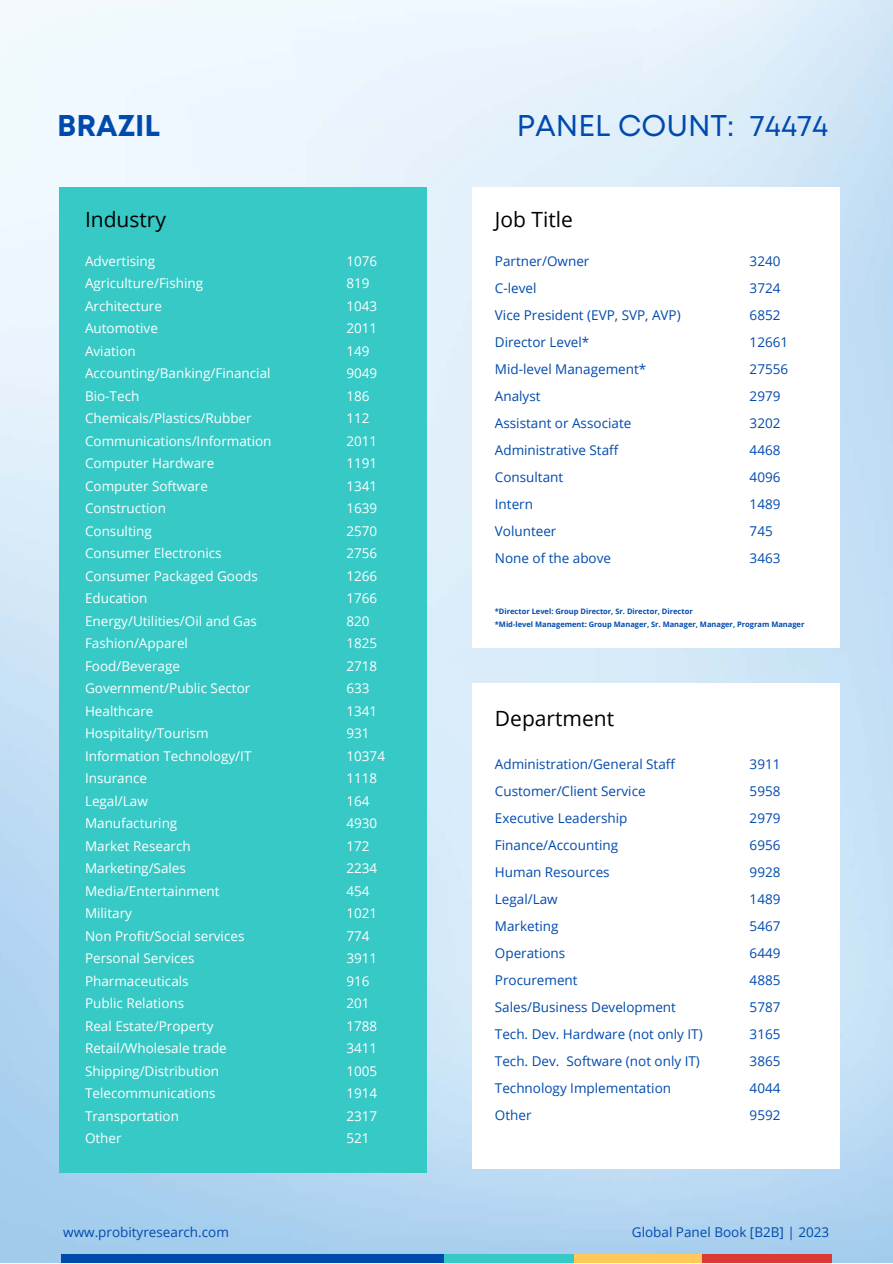
<style>
.page{position:relative;width:893px;height:1264px;background:#fff}
.page>*{position:absolute;margin:0;border:0;box-sizing:border-box;transform-origin:0 0}
.t1{font:30px "Mont";color:#004aad}
.t2{font:700 30px "Mont";color:#004aad}
.t3{font:21px "Open Sans";color:#000}
.t4{font:13.5px "Open Sans";color:#fff}
.t5{font:13.5px "Open Sans";color:#004aad}
.t6{font:700 7.5px "Open Sans";color:#004aad}
</style>
<div class="page">
<img style="left:0;top:0;width:892px;height:1262px">
<div style="left:61px;top:1254px;width:383px;height:8px;background:#004aad"></div>
<div style="left:444px;top:1254px;width:130px;height:8px;background:#36c9c6"></div>
<div style="left:574px;top:1254px;width:128px;height:8px;background:#ffc858"></div>
<div style="left:702px;top:1254px;width:129px;height:8px;background:#db3a34"></div>
<div style="left:59px;top:187px;width:367px;height:985px;background:#36c9c6"></div>
<div style="left:472px;top:187px;width:367px;height:460px;background:#fff"></div>
<div style="left:472px;top:683px;width:367px;height:485px;background:#fff"></div>
<p class="t2" style="left:57px;top:114px;width:105px">BRAZIL</p>
<p class="t1" style="left:516px;top:114px;width:313px">PANEL COUNT: 74474</p>
<p class="t3" style="left:85px;top:205px;width:82px">Industry</p>
<p class="t3" style="left:495px;top:205px;width:79px">Job Title</p>
<p class="t4" style="left:85px;top:251px;width:72px">Advertising</p>
<p class="t4" style="left:85px;top:274px;width:120px">Agriculture/Fishing</p>
<p class="t4" style="left:85px;top:296px;width:78px">Architecture</p>
<p class="t4" style="left:85px;top:319px;width:74px">Automotive</p>
<p class="t4" style="left:85px;top:341px;width:52px">Aviation</p>
<p class="t4" style="left:85px;top:364px;width:187px">Accounting/Banking/Financial</p>
<p class="t4" style="left:85px;top:386px;width:56px">Bio-Tech</p>
<p class="t4" style="left:85px;top:409px;width:168px">Chemicals/Plastics/Rubber</p>
<p class="t4" style="left:85px;top:431px;width:188px">Communications/Information</p>
<p class="t4" style="left:85px;top:454px;width:131px">Computer Hardware</p>
<p class="t4" style="left:85px;top:476px;width:124px">Computer Software</p>
<p class="t4" style="left:85px;top:499px;width:82px">Construction</p>
<p class="t4" style="left:85px;top:521px;width:68px">Consulting</p>
<p class="t4" style="left:85px;top:544px;width:138px">Consumer Electronics</p>
<p class="t4" style="left:85px;top:566px;width:174px">Consumer Packaged Goods</p>
<p class="t4" style="left:85px;top:589px;width:64px">Education</p>
<p class="t4" style="left:85px;top:611px;width:173px">Energy/Utilities/Oil and Gas</p>
<p class="t4" style="left:85px;top:633px;width:104px">Fashion/Apparel</p>
<p class="t4" style="left:85px;top:656px;width:97px">Food/Beverage</p>
<p class="t4" style="left:85px;top:678px;width:167px">Government/Public Sector</p>
<p class="t4" style="left:85px;top:701px;width:70px">Healthcare</p>
<p class="t4" style="left:85px;top:723px;width:125px">Hospitality/Tourism</p>
<p class="t4" style="left:85px;top:746px;width:168px">Information Technology/IT</p>
<p class="t4" style="left:85px;top:768px;width:63px">Insurance</p>
<p class="t4" style="left:85px;top:791px;width:64px">Legal/Law</p>
<p class="t4" style="left:85px;top:813px;width:94px">Manufacturing</p>
<p class="t4" style="left:85px;top:836px;width:107px">Market Research</p>
<p class="t4" style="left:85px;top:858px;width:102px">Marketing/Sales</p>
<p class="t4" style="left:85px;top:881px;width:136px">Media/Entertainment</p>
<p class="t4" style="left:85px;top:903px;width:48px">Military</p>
<p class="t4" style="left:85px;top:926px;width:161px">Non Profit/Social services</p>
<p class="t4" style="left:85px;top:948px;width:111px">Personal Services</p>
<p class="t4" style="left:85px;top:971px;width:105px">Pharmaceuticals</p>
<p class="t4" style="left:85px;top:993px;width:101px">Public Relations</p>
<p class="t4" style="left:85px;top:1016px;width:130px">Real Estate/Property</p>
<p class="t4" style="left:85px;top:1038px;width:143px">Retail/Wholesale trade</p>
<p class="t4" style="left:85px;top:1061px;width:136px">Shipping/Distribution</p>
<p class="t4" style="left:85px;top:1083px;width:132px">Telecommunications</p>
<p class="t4" style="left:85px;top:1106px;width:95px">Transportation</p>
<p class="t4" style="left:85px;top:1128px;width:38px">Other</p>
<p class="t4" style="left:346px;top:251px;width:32px">1076</p>
<p class="t4" style="left:346px;top:274px;width:25px">819</p>
<p class="t4" style="left:346px;top:296px;width:32px">1043</p>
<p class="t4" style="left:346px;top:319px;width:32px">2011</p>
<p class="t4" style="left:346px;top:341px;width:25px">149</p>
<p class="t4" style="left:346px;top:364px;width:32px">9049</p>
<p class="t4" style="left:346px;top:386px;width:25px">186</p>
<p class="t4" style="left:346px;top:409px;width:25px">112</p>
<p class="t4" style="left:346px;top:431px;width:32px">2011</p>
<p class="t4" style="left:346px;top:454px;width:32px">1191</p>
<p class="t4" style="left:346px;top:476px;width:32px">1341</p>
<p class="t4" style="left:346px;top:499px;width:32px">1639</p>
<p class="t4" style="left:346px;top:521px;width:32px">2570</p>
<p class="t4" style="left:346px;top:544px;width:32px">2756</p>
<p class="t4" style="left:346px;top:566px;width:32px">1266</p>
<p class="t4" style="left:346px;top:589px;width:32px">1766</p>
<p class="t4" style="left:346px;top:611px;width:25px">820</p>
<p class="t4" style="left:346px;top:633px;width:32px">1825</p>
<p class="t4" style="left:346px;top:656px;width:32px">2718</p>
<p class="t4" style="left:346px;top:678px;width:25px">633</p>
<p class="t4" style="left:346px;top:701px;width:32px">1341</p>
<p class="t4" style="left:346px;top:723px;width:25px">931</p>
<p class="t4" style="left:346px;top:746px;width:40px">10374</p>
<p class="t4" style="left:346px;top:768px;width:32px">1118</p>
<p class="t4" style="left:346px;top:791px;width:25px">164</p>
<p class="t4" style="left:346px;top:813px;width:32px">4930</p>
<p class="t4" style="left:346px;top:836px;width:25px">172</p>
<p class="t4" style="left:346px;top:858px;width:32px">2234</p>
<p class="t4" style="left:346px;top:881px;width:25px">454</p>
<p class="t4" style="left:346px;top:903px;width:32px">1021</p>
<p class="t4" style="left:346px;top:926px;width:25px">774</p>
<p class="t4" style="left:346px;top:948px;width:32px">3911</p>
<p class="t4" style="left:346px;top:971px;width:25px">916</p>
<p class="t4" style="left:346px;top:993px;width:25px">201</p>
<p class="t4" style="left:346px;top:1016px;width:32px">1788</p>
<p class="t4" style="left:346px;top:1038px;width:32px">3411</p>
<p class="t4" style="left:346px;top:1061px;width:32px">1005</p>
<p class="t4" style="left:346px;top:1083px;width:32px">1914</p>
<p class="t4" style="left:346px;top:1106px;width:32px">2317</p>
<p class="t4" style="left:346px;top:1128px;width:25px">521</p>
<p class="t5" style="left:495px;top:251px;width:96px">Partner/Owner</p>
<p class="t5" style="left:495px;top:278px;width:43px">C-level</p>
<p class="t5" style="left:495px;top:305px;width:187px">Vice President (EVP, SVP, AVP)</p>
<p class="t5" style="left:495px;top:332px;width:96px">Director Level*</p>
<p class="t5" style="left:495px;top:359px;width:153px">Mid-level Management*</p>
<p class="t5" style="left:495px;top:386px;width:47px">Analyst</p>
<p class="t5" style="left:495px;top:413px;width:138px">Assistant or Associate</p>
<p class="t5" style="left:495px;top:440px;width:125px">Administrative Staff</p>
<p class="t5" style="left:495px;top:467px;width:70px">Consultant</p>
<p class="t5" style="left:495px;top:494px;width:40px">Intern</p>
<p class="t5" style="left:495px;top:521px;width:63px">Volunteer</p>
<p class="t5" style="left:495px;top:548px;width:118px">None of the above</p>
<p class="t6" style="left:495px;top:605px;width:199px">*Director Level: Group Director, Sr. Director, Director</p>
<p class="t5" style="left:749px;top:251px;width:32px">3240</p>
<p class="t5" style="left:749px;top:278px;width:32px">3724</p>
<p class="t5" style="left:749px;top:305px;width:32px">6852</p>
<p class="t5" style="left:749px;top:332px;width:40px">12661</p>
<p class="t5" style="left:749px;top:359px;width:40px">27556</p>
<p class="t5" style="left:749px;top:386px;width:32px">2979</p>
<p class="t5" style="left:749px;top:413px;width:32px">3202</p>
<p class="t5" style="left:749px;top:440px;width:32px">4468</p>
<p class="t5" style="left:749px;top:467px;width:32px">4096</p>
<p class="t5" style="left:749px;top:494px;width:32px">1489</p>
<p class="t5" style="left:749px;top:521px;width:25px">745</p>
<p class="t5" style="left:749px;top:548px;width:32px">3463</p>
<p class="t6" style="left:495px;top:619px;width:311px">*Mid-level Management: Group Manager, Sr. Manager, Manager, Program Manager</p>
<p class="t3" style="left:495px;top:703px;width:121px">Department</p>
<p class="t5" style="left:495px;top:755px;width:182px">Administration/General Staff</p>
<p class="t5" style="left:495px;top:782px;width:152px">Customer/Client Service</p>
<p class="t5" style="left:495px;top:809px;width:134px">Executive Leadership</p>
<p class="t5" style="left:495px;top:836px;width:125px">Finance/Accounting</p>
<p class="t5" style="left:495px;top:863px;width:116px">Human Resources</p>
<p class="t5" style="left:495px;top:889px;width:64px">Legal/Law</p>
<p class="t5" style="left:495px;top:916px;width:65px">Marketing</p>
<p class="t5" style="left:495px;top:943px;width:72px">Operations</p>
<p class="t5" style="left:495px;top:970px;width:84px">Procurement</p>
<p class="t5" style="left:495px;top:997px;width:182px">Sales/Business Development</p>
<p class="t5" style="left:495px;top:1024px;width:209px">Tech. Dev. Hardware (not only IT)</p>
<p class="t5" style="left:495px;top:1051px;width:206px">Tech. Dev. Software (not only IT)</p>
<p class="t5" style="left:495px;top:1078px;width:178px">Technology Implementation</p>
<p class="t5" style="left:495px;top:1105px;width:38px">Other</p>
<p class="t5" style="left:749px;top:755px;width:32px">3911</p>
<p class="t5" style="left:749px;top:782px;width:32px">5958</p>
<p class="t5" style="left:749px;top:809px;width:32px">2979</p>
<p class="t5" style="left:749px;top:836px;width:32px">6956</p>
<p class="t5" style="left:749px;top:863px;width:32px">9928</p>
<p class="t5" style="left:749px;top:889px;width:32px">1489</p>
<p class="t5" style="left:749px;top:916px;width:32px">5467</p>
<p class="t5" style="left:749px;top:943px;width:32px">6449</p>
<p class="t5" style="left:749px;top:970px;width:32px">4885</p>
<p class="t5" style="left:749px;top:997px;width:32px">5787</p>
<p class="t5" style="left:749px;top:1024px;width:32px">3165</p>
<p class="t5" style="left:749px;top:1051px;width:32px">3865</p>
<p class="t5" style="left:749px;top:1078px;width:32px">4044</p>
<p class="t5" style="left:749px;top:1105px;width:32px">9592</p>
<p class="t5" style="left:63px;top:1222px;width:167px">www.probityresearch.com</p>
<p class="t5" style="left:632px;top:1222px;width:199px">Global Panel Book [B2B] | 2023</p>
</div>
